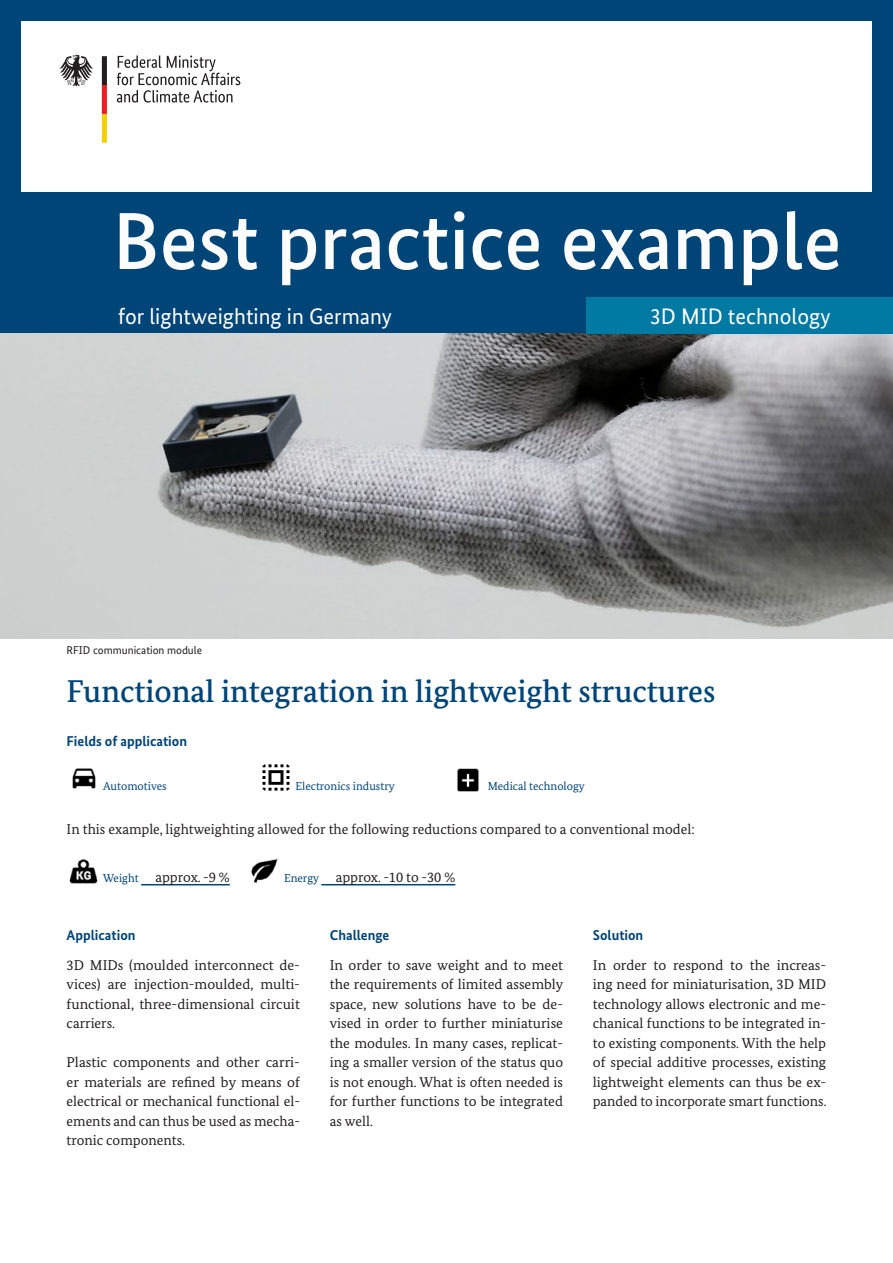
<style>
.page{position:relative;width:893px;height:1263px;background:#fff}
.page>*{position:absolute;margin:0;border:0;box-sizing:border-box;transform-origin:0 0}
.t1{font:500 81px "Bundes Sans";color:#fcfcfc}
.t2{font:500 31.5px "Bundes Serif";color:#004578}
.t3{font:22.5px "Bundes Sans";color:#fff}
.t4{font:14.25px/19.5px "Bundes Serif";color:#231f20;text-align:justify}
.t5{font:700 14.25px "Bundes Sans";color:#004578}
.t6{font:11.55px "Bundes Serif";color:#004578}
.t7{font:11.25px "Bundes Sans";color:#231f20}
.s1{font-size:11.55px;color:#004578}
</style>
<div class="page">
<div style="left:0;top:0;width:893px;height:338px;background:#004578"></div>
<div style="left:22px;top:21px;width:850px;height:170px;background:#fff"></div>
<svg style="left:117px;top:55px;width:123px;height:48px"></svg>
<svg style="left:59px;top:55px;width:34px;height:31px"></svg>
<svg style="left:102px;top:56px;width:5px;height:87px"></svg>
<img style="left:0;top:334px;width:893px;height:305px">
<div style="left:587px;top:297px;width:306px;height:37px;background:#0079a3"></div>
<img style="left:72px;top:768px;width:24px;height:21px">
<img style="left:262px;top:764px;width:28px;height:27px">
<img style="left:457px;top:768px;width:22px;height:24px">
<hr style="left:141px;top:884px;width:89px;height:1px;background:#004578">
<hr style="left:321px;top:884px;width:134px;height:1px;background:#004578">
<img style="left:69px;top:859px;width:29px;height:25px">
<img style="left:251px;top:858px;width:27px;height:25px">
<h1 class="t1" style="left:113px;top:192px;width:731px">Best practice example</h1>
<h3 class="t3" style="left:118px;top:303px;width:275px">for lightweighting in Germany</h3>
<h3 class="t3" style="left:650px;top:303px;width:182px">3D MID technology</h3>
<p class="t7" style="left:67px;top:643px;width:137px">RFID communication module</p>
<h2 class="t2" style="left:67px;top:672px;width:650px">Functional integration in lightweight structures</h2>
<p class="t5" style="left:67px;top:732px;width:122px">Fields of application</p>
<p class="t6" style="left:103px;top:778px;width:65px">Automotives</p>
<p class="t6" style="left:296px;top:778px;width:101px">Electronics industry</p>
<p class="t6" style="left:488px;top:778px;width:99px">Medical technology</p>
<p class="t4" style="left:67px;top:819px;width:629px">In this example, lightweighting allowed for the following reductions compared to a conventional model:</p>
<p class="t4" style="left:103px;top:867px;width:128px"><span class="s1">Weight</span> approx. -9 %</p>
<p class="t4" style="left:284px;top:867px;width:173px"><span class="s1">Energy</span> approx. -10 to -30 %</p>
<p class="t5" style="left:67px;top:926px;width:71px">Application</p>
<p class="t4" style="left:67px;top:955px;width:235px">3D MIDs (moulded interconnect de&shy;vices) are injection-moulded, multi&shy;functional, three-dimensional circuit carriers.</p>
<p class="t4" style="left:67px;top:1052px;width:235px">Plastic components and other carri&shy;er materials are refined by means of electrical or mechanical functional el&shy;ements and can thus be used as mecha&shy;tronic components.</p>
<p class="t5" style="left:330px;top:926px;width:61px">Challenge</p>
<p class="t4" style="left:330px;top:955px;width:235px">In order to save weight and to meet the requirements of limited assembly space, new solutions have to be de&shy;vised in order to further miniaturise the modules. In many cases, replicat&shy;ing a smaller version of the status quo is not enough. What is often needed is for further functions to be integrated as well.</p>
<p class="t5" style="left:593px;top:926px;width:52px">Solution</p>
<p class="t4" style="left:593px;top:955px;width:235px">In order to respond to the increas&shy;ing need for miniaturisation, 3D MID technology allows electronic and me&shy;chanical functions to be integrated in&shy;to existing components. With the help of special additive processes, existing lightweight elements can thus be ex&shy;panded to incorporate smart functions.</p>
</div>
